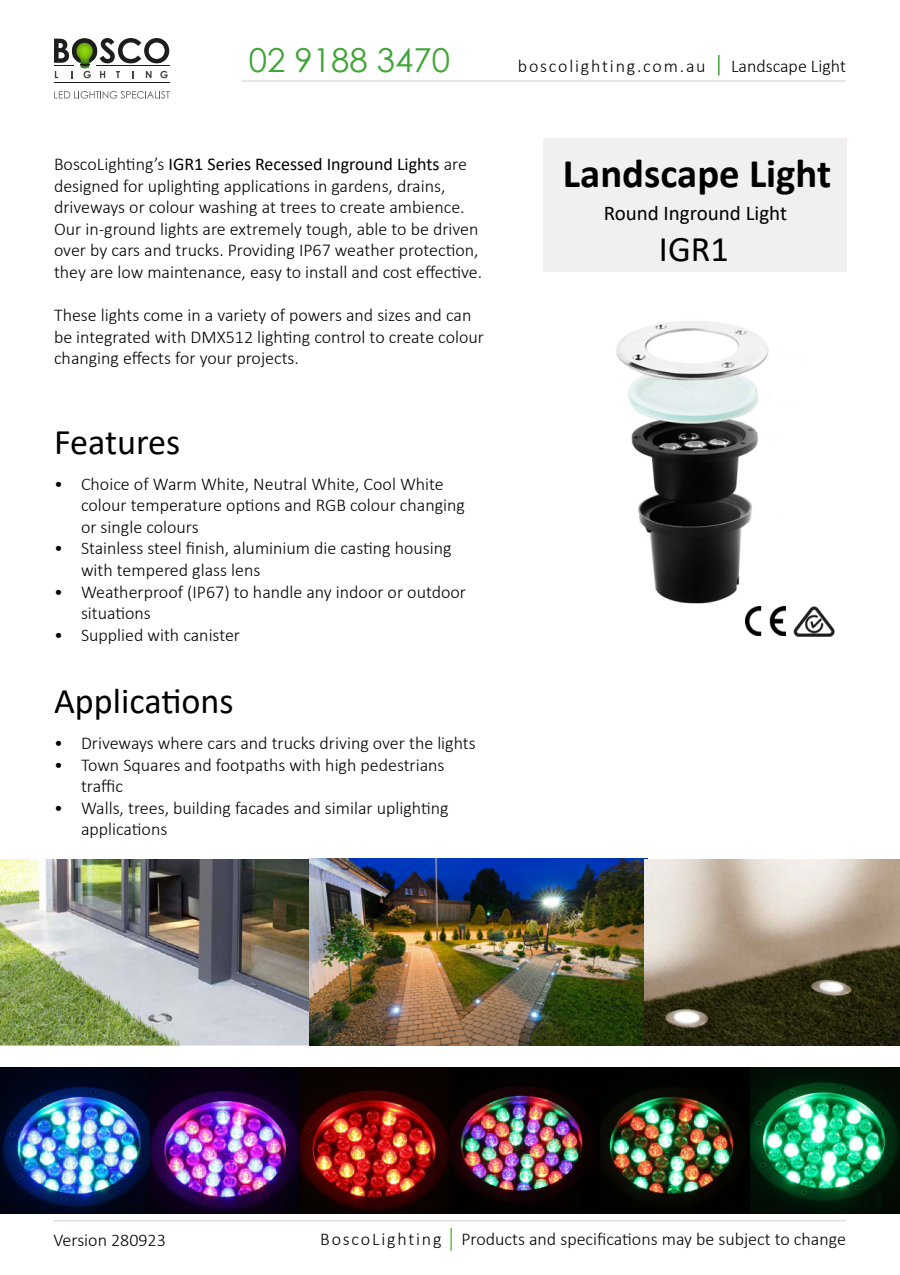
<style>
.page{position:relative;width:900px;height:1275px;background:#fff}
.page>*{position:absolute;margin:0;border:0;box-sizing:border-box;transform-origin:0 0}
.t1{font:700 40.8px "Calibri";color:#000}
.t2{font:36.15px "Calibri";color:#000}
.t3{font:33px "Century Gothic";color:#3fa535}
.t4{font:21px "Calibri";color:#000}
.t5{font:300 18px/21.6px "Calibri";color:#000}
.t6{font:300 18px "Calibri";letter-spacing:.1em;color:#000}
.s1{font-weight:400}
</style>
<div class="page">
<hr style="left:54px;top:82px;width:115px;height:1px;background:#1f1e1c">
<svg style="left:54px;top:38px;width:115px;height:40px"></svg>
<svg style="left:54px;top:91px;width:116px;height:8px"></svg>
<hr style="left:718px;top:55px;width:2px;height:21px;background:#3fa535">
<hr style="left:242px;top:81px;width:604px;height:1px;background:#d3cac9">
<hr style="left:54px;top:1221px;width:792px;height:1px;background:#d3cac9">
<hr style="left:450px;top:1228px;width:2px;height:23px;background:#72b845">
<div style="left:544px;top:139px;width:303px;height:133px;background:#f2efef"></div>
<img style="left:616px;top:321px;width:153px;height:283px">
<img style="left:745px;top:607px;width:40px;height:28px">
<img style="left:793px;top:606px;width:42px;height:31px">
<img style="left:0;top:859px;width:645px;height:186px">
<img style="left:0;top:1067px;width:900px;height:147px">
<img style="left:645px;top:859px;width:255px;height:186px">
<h3 class="t3" style="left:249px;top:37px;width:203px">02 9188 3470</h3>
<p class="t5" style="left:54px;top:153px;width:430px">BoscoLighting’s <span class="s1">IGR1 Series Recessed Inground Lights</span> are designed for uplighting applications in gardens, drains, driveways or colour washing at trees to create ambience.<br>Our in-ground lights are extremely tough, able to be driven over by cars and trucks. Providing IP67 weather protection, they are low maintenance, easy to install and cost effective.</p>
<p class="t5" style="left:54px;top:304px;width:432px">These lights come in a variety of powers and sizes and can be integrated with DMX512 lighting control to create colour changing effects for your projects.</p>
<h2 class="t2" style="left:54px;top:417px;width:128px">Features</h2>
<p class="t5" style="left:81px;top:473px;width:386px;text-indent:-27px">• Choice of Warm White, Neutral White, Cool White colour temperature options and RGB colour changing or single colours</p>
<p class="t5" style="left:81px;top:538px;width:372px;text-indent:-27px">• Stainless steel finish, aluminium die casting housing with tempered glass lens</p>
<p class="t5" style="left:81px;top:581px;width:387px;text-indent:-27px">• Weatherproof (IP67) to handle any indoor or outdoor situations</p>
<p class="t5" style="left:54px;top:624px;width:188px">• Supplied with canister</p>
<h2 class="t2" style="left:54px;top:676px;width:181px">Applications</h2>
<p class="t5" style="left:54px;top:732px;width:423px">• Driveways where cars and trucks driving over the lights</p>
<p class="t5" style="left:81px;top:754px;width:365px;text-indent:-27px">• Town Squares and footpaths with high pedestrians traffic</p>
<p class="t5" style="left:81px;top:797px;width:369px;text-indent:-27px">• Walls, trees, building facades and similar uplighting applications</p>
<p class="t6" style="left:518px;top:55px;width:189px">boscolighting.com.au</p>
<p class="t5" style="left:731px;top:55px;width:116px">Landscape Light</p>
<h1 class="t1" style="left:563px;top:145px;width:270px">Landscape Light</h1>
<p class="t4" style="left:604px;top:198px;width:185px">Round Inground Light</p>
<h2 class="t2" style="left:659px;top:224px;width:71px">IGR1</h2>
<p class="t5" style="left:54px;top:1229px;width:114px">Version 280923</p>
<p class="t5" style="left:320px;top:1228px;width:527px">BoscoLighting Products and specifications may be subject to change</p>
</div>
